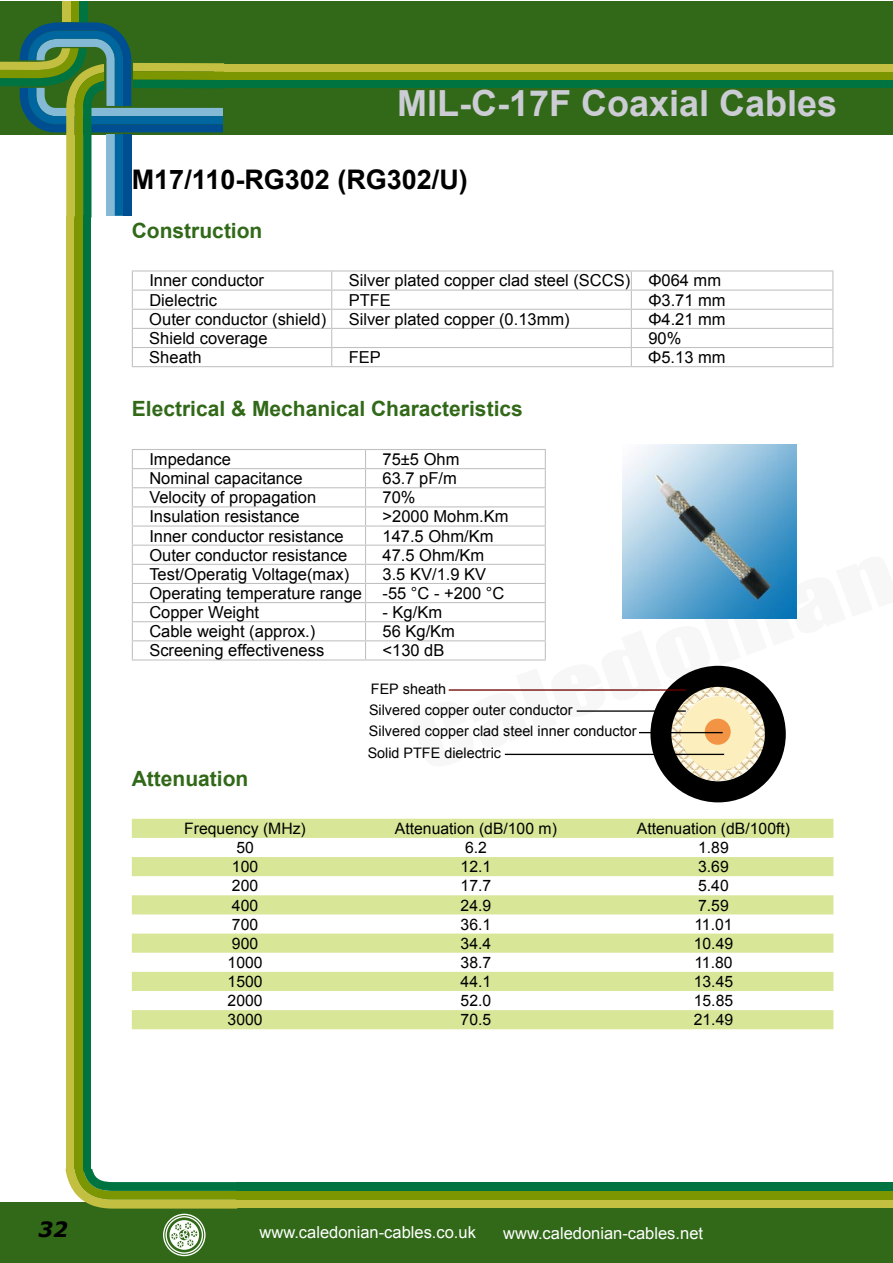
<style>
.page{position:relative;width:893px;height:1263px;background:#fff}
.page>*{position:absolute;margin:0;border:0;box-sizing:border-box;transform-origin:0 0}
.t1{font:700 36px "Arial";color:#ccccd4}
.t2{font:700 27px "Arial";color:#000}
.t3{font:700 21px "Arial";color:#316918}
.t4{font:italic 700 21px "Verdana";color:#000}
.t5{font:16.5px/19.2px "Arial";color:#000}
.t6{font:16.5px "Arial";color:#fff}
.t7{font:15.75px "Arial";color:#000}
.t8{font:14.55px/21.6px "Arial";color:#000}
.s1{color:#316918}
</style>
<div class="page">
<div style="left:0;top:1px;width:893px;height:134px;background:#316918"></div>
<div style="left:0;top:1202px;width:893px;height:61px;background:#316918"></div>
<div style="left:215px;top:64px;width:678px;height:8px;background:#c3bf41"></div>
<div style="left:215px;top:72px;width:678px;height:8px;background:#7b9600"></div>
<div style="left:215px;top:80px;width:678px;height:8px;background:#007440"></div>
<div style="left:66px;top:216px;width:9px;height:953px;background:#c3bf41"></div>
<div style="left:75px;top:216px;width:8px;height:953px;background:#7b9600"></div>
<div style="left:83px;top:215px;width:8px;height:957px;background:#007440"></div>
<div style="left:237px;top:1200px;width:656px;height:8px;background:#c3bf41"></div>
<div style="left:237px;top:1191px;width:656px;height:8px;background:#7b9600"></div>
<div style="left:237px;top:1182px;width:656px;height:9px;background:#007440"></div>
<svg style="left:65px;top:1169px;width:172px;height:39px"></svg>
<svg style="left:163px;top:1214px;width:43px;height:42px"></svg>
<div style="left:79px;top:2px;width:8px;height:19px;background:#007440"></div>
<div style="left:71px;top:2px;width:8px;height:19px;background:#7b9600"></div>
<div style="left:62px;top:2px;width:9px;height:19px;background:#c3bf41"></div>
<div style="left:133px;top:63px;width:91px;height:9px;background:#c3bf41"></div>
<div style="left:133px;top:71px;width:91px;height:9px;background:#7b9600"></div>
<svg style="left:0;top:22px;width:223px;height:196px"></svg>
<hr style="left:132px;top:270px;width:200px;height:1px;background:#c2bfbf">
<hr style="left:332px;top:270px;width:299px;height:1px;background:#c2bfbf">
<hr style="left:631px;top:270px;width:202px;height:1px;background:#c2bfbf">
<svg style="left:132px;top:271px;width:701px;height:95px"></svg>
<hr style="left:132px;top:366px;width:200px;height:1px;background:#c2bfbf">
<hr style="left:332px;top:366px;width:299px;height:1px;background:#c2bfbf">
<hr style="left:631px;top:366px;width:202px;height:1px;background:#c2bfbf">
<hr style="left:132px;top:449px;width:234px;height:1px;background:#c2bfbf">
<hr style="left:366px;top:449px;width:180px;height:1px;background:#c2bfbf">
<svg style="left:132px;top:450px;width:414px;height:209px"></svg>
<hr style="left:132px;top:659px;width:234px;height:1px;background:#c2bfbf">
<hr style="left:366px;top:659px;width:180px;height:1px;background:#c2bfbf">
<svg style="left:132px;top:819px;width:701px;height:210px;fill:#d8e698"></svg>
<img style="left:622px;top:444px;width:175px;height:175px">
<svg style="left:672px;top:688px;width:92px;height:92px;background:#999280"></svg>
<div style="left:684px;top:699px;width:68px;height:69px;background:#fceebd;border-radius:50%"></div>
<div style="left:681px;top:696px;width:74px;height:74px;border:5px solid #fceebd;border-radius:50%"></div>
<div style="left:705px;top:719px;width:26px;height:26px;background:#f29443;border-radius:50%"></div>
<div style="left:650px;top:666px;width:136px;height:136px;border:21px solid #000;border-radius:50%"></div>
<hr style="left:639px;top:732px;width:84px;height:1px;background:#000">
<hr style="left:505px;top:754px;width:219px;height:1px;background:#000">
<hr style="left:449px;top:689px;width:237px;height:2px;background:#6e0000">
<hr style="left:577px;top:710px;width:109px;height:2px;background:#000">
<h1 class="t1" style="left:397px;top:80px;width:462px">MIL-C-17F Coaxial Cables<span class="s1">s</span></h1>
<h2 class="t2" style="left:132px;top:162px;width:338px">M17/110-RG302 (RG302/U)</h2>
<p class="t3" style="left:132px;top:216px;width:132px">Construction</p>
<p class="t5" style="left:149px;top:271px;width:116px">Inner conductor</p>
<p class="t5" style="left:349px;top:271px;width:374px">Silver plated copper clad steel (SCCS) Φ064 mm</p>
<p class="t5" style="left:149px;top:290px;width:69px">Dielectric</p>
<p class="t5" style="left:349px;top:290px;width:44px">PTFE</p>
<p class="t5" style="left:648px;top:290px;width:79px">Φ3.71 mm</p>
<p class="t5" style="left:149px;top:309px;width:178px">Outer conductor (shield)</p>
<p class="t5" style="left:349px;top:309px;width:222px">Silver plated copper (0.13mm)</p>
<p class="t5" style="left:648px;top:309px;width:79px">Φ4.21 mm</p>
<p class="t5" style="left:149px;top:329px;width:120px">Shield coverage</p>
<p class="t5" style="left:648px;top:329px;width:35px">90%</p>
<p class="t5" style="left:149px;top:348px;width:54px">Sheath</p>
<p class="t5" style="left:349px;top:348px;width:34px">FEP</p>
<p class="t5" style="left:648px;top:348px;width:79px">Φ5.13 mm</p>
<p class="t3" style="left:132px;top:395px;width:392px">Electrical &amp; Mechanical Characteristics</p>
<p class="t5" style="left:149px;top:450px;width:83px">Impedance</p>
<p class="t5" style="left:383px;top:450px;width:78px">75±5 Ohm</p>
<p class="t5" style="left:149px;top:469px;width:155px">Nominal capacitance</p>
<p class="t5" style="left:383px;top:469px;width:76px">63.7 pF/m</p>
<p class="t5" style="left:149px;top:488px;width:168px">Velocity of propagation</p>
<p class="t5" style="left:383px;top:488px;width:35px">70%</p>
<p class="t5" style="left:149px;top:507px;width:152px">Insulation resistance</p>
<p class="t5" style="left:383px;top:507px;width:128px">&gt;2000 Mohm.Km</p>
<p class="t5" style="left:149px;top:526px;width:196px">Inner conductor resistance</p>
<p class="t5" style="left:383px;top:526px;width:112px">147.5 Ohm/Km</p>
<p class="t5" style="left:149px;top:545px;width:200px">Outer conductor resistance</p>
<p class="t5" style="left:383px;top:545px;width:103px">47.5 Ohm/Km</p>
<p class="t5" style="left:149px;top:565px;width:201px">Test/Operatig Voltage(max)</p>
<p class="t5" style="left:149px;top:565px;width:357px;text-indent:233px">3.5 KV/1.9 KV<br>Operating temperature range -55 °C - +200 °C<br>Copper Weight</p>
<p class="t5" style="left:383px;top:603px;width:61px">- Kg/Km</p>
<p class="t5" style="left:149px;top:622px;width:167px">Cable weight (approx.)</p>
<p class="t5" style="left:383px;top:622px;width:74px">56 Kg/Km</p>
<p class="t5" style="left:149px;top:641px;width:176px">Screening effectiveness</p>
<p class="t5" style="left:383px;top:641px;width:63px">&lt;130 dB</p>
<p class="t8" style="left:369px;top:679px;width:205px;line-height:21px">FEP sheath<br>Silvered copper outer conductor</p>
<p class="t8" style="left:368px;top:720px;width:270px">Silvered copper clad steel inner conductor<br>Solid PTFE dielectric</p>
<p class="t3" style="left:132px;top:765px;width:118px">Attenuation</p>
<p class="t7" style="left:184px;top:818px;width:123px">Frequency (MHz)</p>
<p class="t7" style="left:395px;top:818px;width:163px">Attenuation (dB/100 m)</p>
<p class="t7" style="left:637px;top:818px;width:155px">Attenuation (dB/100ft)</p>
<p class="t7" style="left:236px;top:837px;width:19px">50</p>
<p class="t7" style="left:465px;top:837px;width:23px">6.2</p>
<p class="t7" style="left:698px;top:837px;width:32px">1.89</p>
<p class="t7" style="left:232px;top:856px;width:28px">100</p>
<p class="t7" style="left:461px;top:856px;width:32px">12.1</p>
<p class="t7" style="left:698px;top:856px;width:32px">3.69</p>
<p class="t7" style="left:232px;top:875px;width:28px">200</p>
<p class="t7" style="left:461px;top:875px;width:32px">17.7</p>
<p class="t7" style="left:698px;top:875px;width:32px">5.40</p>
<p class="t7" style="left:232px;top:895px;width:28px">400</p>
<p class="t7" style="left:461px;top:895px;width:32px">24.9</p>
<p class="t7" style="left:698px;top:895px;width:32px">7.59</p>
<p class="t7" style="left:232px;top:914px;width:28px">700</p>
<p class="t7" style="left:461px;top:914px;width:32px">36.1</p>
<p class="t7" style="left:694px;top:914px;width:40px">11.01</p>
<p class="t7" style="left:232px;top:933px;width:28px">900</p>
<p class="t7" style="left:461px;top:933px;width:32px">34.4</p>
<p class="t7" style="left:694px;top:933px;width:41px">10.49</p>
<p class="t7" style="left:228px;top:952px;width:37px">1000</p>
<p class="t7" style="left:461px;top:952px;width:32px">38.7</p>
<p class="t7" style="left:694px;top:952px;width:40px">11.80</p>
<p class="t7" style="left:228px;top:971px;width:37px">1500</p>
<p class="t7" style="left:461px;top:971px;width:32px">44.1</p>
<p class="t7" style="left:694px;top:971px;width:41px">13.45</p>
<p class="t7" style="left:228px;top:990px;width:37px">2000</p>
<p class="t7" style="left:461px;top:990px;width:32px">52.0</p>
<p class="t7" style="left:694px;top:990px;width:41px">15.85</p>
<p class="t7" style="left:228px;top:1009px;width:37px">3000</p>
<p class="t7" style="left:461px;top:1009px;width:32px">70.5</p>
<p class="t7" style="left:694px;top:1009px;width:41px">21.49</p>
<p class="t4" style="left:38px;top:1216px;width:31px">32</p>
<p class="t6" style="left:260px;top:1221px;width:218px">www.caledonian-cables.co.uk</p>
<p class="t6" style="left:503px;top:1222px;width:201px">www.caledonian-cables.net</p>
</div>
